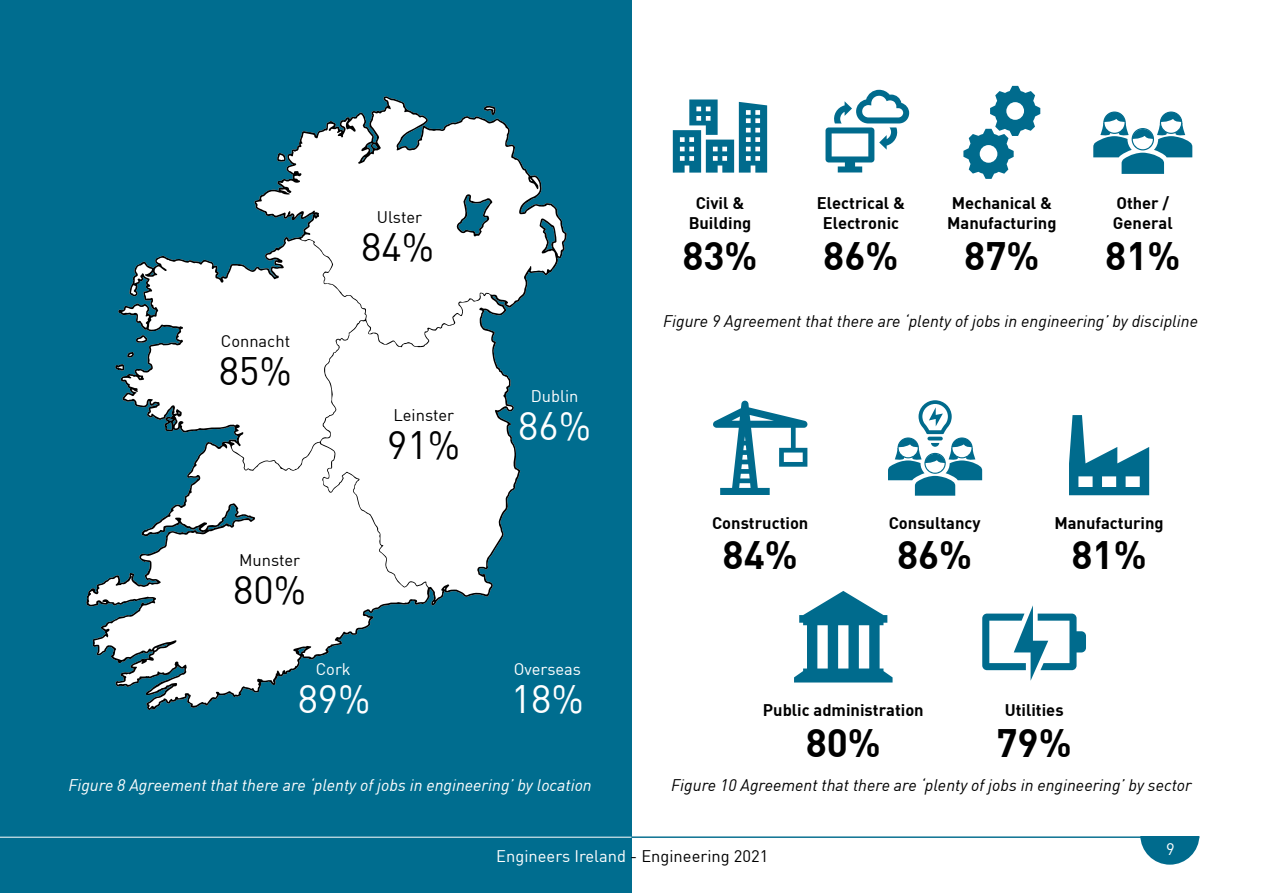
<style>
.page{position:relative;width:1263px;height:893px;background:#fff}
.page>*{position:absolute;margin:0;border:0;box-sizing:border-box;transform-origin:0 0}
.t1{font:38.85px "DIN Bold";color:#000}
.t2{font:38.85px "DIN";color:#000}
.t3{font:38.85px "DIN";color:#fff}
.t4{font:16.5px/19.8px "DIN Bold";color:#000;text-align:center}
.t5{font:italic 16.5px "DIN";color:#000}
.t6{font:italic 16.5px "DIN";color:#fff}
.t7{font:16.5px "DIN";color:#fff}
.t8{font:16.5px "DIN";color:#000}
.s1{color:#000}
</style>
<div class="page">
<svg style="left:1140px;top:838px;width:59px;height:27px"></svg>
<hr style="left:0;top:837px;width:1199px;height:1px;background:#006b8d">
<div style="left:0;top:0;width:631px;height:893px;background:#006d8f"></div>
<hr style="left:0;top:837px;width:631px;height:1px;background:#fff">
<svg style="left:86px;top:96px;width:481px;height:614px;fill:#fff"></svg>
<svg style="left:483px;top:106px;width:13px;height:10px"></svg>
<svg style="left:136px;top:335px;width:12px;height:8px"></svg>
<svg style="left:277px;top:153px;width:9px;height:9px"></svg>
<svg style="left:115px;top:364px;width:10px;height:7px"></svg>
<svg style="left:127px;top:352px;width:8px;height:5px"></svg>
<svg style="left:456px;top:194px;width:36px;height:43px"></svg>
<svg style="left:713px;top:401px;width:95px;height:94px"></svg>
<svg style="left:888px;top:400px;width:94px;height:96px"></svg>
<svg style="left:794px;top:591px;width:98px;height:91px"></svg>
<svg style="left:1069px;top:415px;width:80px;height:80px"></svg>
<svg style="left:982px;top:605px;width:104px;height:76px"></svg>
<svg style="left:673px;top:99px;width:94px;height:74px"></svg>
<svg style="left:825px;top:90px;width:84px;height:82px"></svg>
<svg style="left:963px;top:86px;width:77px;height:93px"></svg>
<svg style="left:1093px;top:112px;width:99px;height:62px"></svg>
<p class="t8" style="left:377px;top:207px;width:47px">Ulster</p>
<p class="t8" style="left:221px;top:331px;width:71px">Connacht</p>
<h1 class="t2" style="left:219px;top:347px;width:74px">85%</h1>
<h1 class="t2" style="left:361px;top:223px;width:74px">84%</h1>
<p class="t8" style="left:393px;top:404px;width:62px">Leinster</p>
<h1 class="t2" style="left:387px;top:421px;width:74px">91%</h1>
<p class="t8" style="left:239px;top:549px;width:63px">Munster</p>
<h1 class="t2" style="left:233px;top:566px;width:74px">80%</h1>
<p class="t7" style="left:316px;top:658px;width:37px">Cork</p>
<p class="t7" style="left:531px;top:385px;width:49px">Dublin</p>
<h1 class="t3" style="left:518px;top:402px;width:74px">86%</h1>
<p class="t7" style="left:514px;top:658px;width:69px">Overseas</p>
<h1 class="t3" style="left:298px;top:675px;width:74px">89%</h1>
<h1 class="t3" style="left:511px;top:675px;width:74px">18%</h1>
<p class="t6" style="left:68px;top:775px;width:525px">Figure 8 Agreement that there are ‘plenty of jobs in engineering’ by location</p>
<p class="t4" style="left:689px;top:193px;width:64px">Civil &amp;<br>Building</p>
<h1 class="t1" style="left:682px;top:230px;width:77px">83%</h1>
<p class="t4" style="left:817px;top:193px;width:89px">Electrical &amp;<br>Electronic</p>
<h1 class="t1" style="left:823px;top:230px;width:77px">86%</h1>
<p class="t4" style="left:947px;top:193px;width:111px;text-align:left">Mechanical &amp;<br>Manufacturing</p>
<h1 class="t1" style="left:964px;top:230px;width:77px">87%</h1>
<p class="t4" style="left:1113px;top:193px;width:61px;text-align:left">Other /<br>General</p>
<h1 class="t1" style="left:1105px;top:230px;width:77px">81%</h1>
<p class="t5" style="left:663px;top:311px;width:536px">Figure 9 Agreement that there are ‘plenty of jobs in engineering’ by discipline</p>
<p class="t4" style="left:712px;top:512px;width:98px">Construction</p>
<h1 class="t1" style="left:723px;top:530px;width:77px">84%</h1>
<p class="t4" style="left:889px;top:512px;width:93px">Consultancy</p>
<h1 class="t1" style="left:897px;top:530px;width:77px">86%</h1>
<p class="t4" style="left:1054px;top:512px;width:111px">Manufacturing</p>
<h1 class="t1" style="left:1071px;top:530px;width:77px">81%</h1>
<p class="t4" style="left:763px;top:700px;width:162px">Public administration</p>
<h1 class="t1" style="left:806px;top:718px;width:77px">80%</h1>
<p class="t4" style="left:1005px;top:700px;width:60px">Utilities</p>
<h1 class="t1" style="left:996px;top:718px;width:77px">79%</h1>
<p class="t5" style="left:671px;top:775px;width:522px">Figure 10 Agreement that there are ‘plenty of jobs in engineering’ by sector</p>
<p class="t7" style="left:496px;top:845px;width:274px">Engineers Ireland <span class="s1">- Engineering 2021</span></p>
<p class="t7" style="left:1166px;top:839px;width:10px">9</p>
</div>
